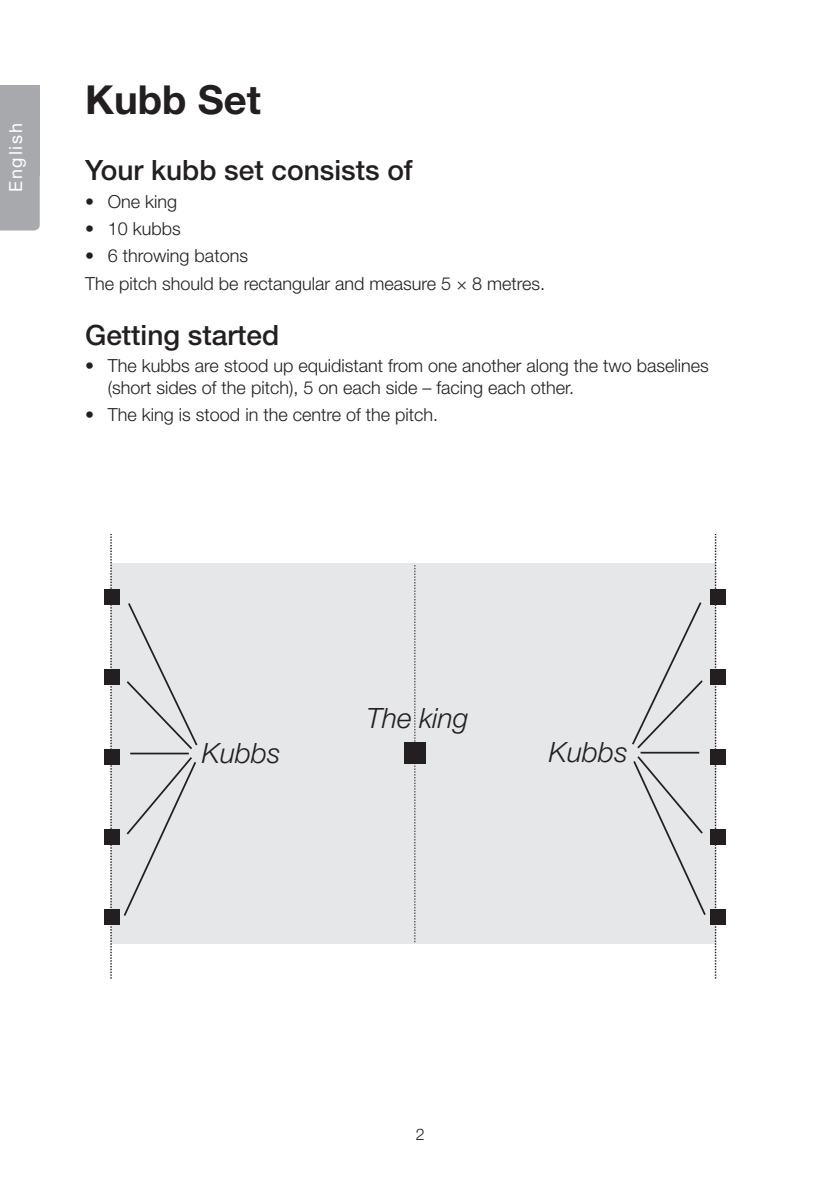
<style>
.page{position:relative;width:840px;height:1191px;background:#fff}
.page>*{position:absolute;margin:0;border:0;box-sizing:border-box;transform-origin:0 0}
.t1{font:700 40px "Helvetica Neue LT Std";color:#231f20}
.t2{font:500 28px "Helvetica Neue LT Std";color:#231f20}
.t3{font:italic 300 28px "Helvetica Neue LT Std";color:#231f20}
.t4{font:300 18px/27.2px "Helvetica Neue LT Std";color:#231f20}
.t5{font:18px "Helvetica Neue LT Std";letter-spacing:.1em;color:#fff}
.t6{font:300 16px "Helvetica Neue LT Std";color:#231f20}
</style>
<div class="page">
<div style="left:0;top:176px;width:40px;height:54px;background:#a8a9ad"></div>
<div style="left:0;top:85px;width:40px;height:91px;background:#a8a9ad"></div>
<div style="left:111px;top:563px;width:604px;height:380px;background:#e6e7e9"></div>
<div style="left:104px;top:909px;width:15px;height:16px;background:#231f20"></div>
<div style="left:104px;top:829px;width:15px;height:16px;background:#231f20"></div>
<div style="left:104px;top:749px;width:15px;height:16px;background:#231f20"></div>
<div style="left:104px;top:669px;width:15px;height:16px;background:#231f20"></div>
<div style="left:104px;top:589px;width:15px;height:16px;background:#231f20"></div>
<div style="left:709px;top:909px;width:16px;height:16px;background:#231f20"></div>
<div style="left:709px;top:829px;width:16px;height:16px;background:#231f20"></div>
<div style="left:709px;top:749px;width:16px;height:16px;background:#231f20"></div>
<div style="left:709px;top:669px;width:16px;height:16px;background:#231f20"></div>
<div style="left:709px;top:589px;width:16px;height:16px;background:#231f20"></div>
<div style="left:404px;top:742px;width:21px;height:21px;background:#231f20"></div>
<svg style="left:110px;top:535px;width:2px;height:444px"></svg>
<svg style="left:714px;top:536px;width:1px;height:443px"></svg>
<svg style="left:414px;top:565px;width:1px;height:377px"></svg>
<svg style="left:123px;top:603px;width:75px;height:313px"></svg>
<svg style="left:632px;top:602px;width:74px;height:313px"></svg>
<hr style="left:130px;top:752px;width:59px;height:2px;background:#231f20">
<hr style="left:640px;top:752px;width:58px;height:1px;background:#231f20">
<p class="t5" style="left:5px;top:192px;width:71px;rotate:-90deg">English</p>
<h1 class="t1" style="left:85px;top:75px;width:177px">Kubb Set</h1>
<h2 class="t2" style="left:85px;top:154px;width:329px">Your kubb set consists of</h2>
<p class="t4" style="left:85px;top:187px;width:94px">• One king</p>
<p class="t4" style="left:85px;top:214px;width:97px">• 10 kubbs</p>
<p class="t4" style="left:85px;top:242px;width:461px">• 6 throwing batons<br>The pitch should be rectangular and measure 5 × 8 metres.</p>
<h2 class="t2" style="left:85px;top:318px;width:195px">Getting started</h2>
<p class="t4" style="left:108px;top:354px;width:602px;line-height:21.6px;text-indent:-23px">• The kubbs are stood up equidistant from one another along the two baselines (short sides of the pitch), 5 on each side – facing each other.</p>
<p class="t4" style="left:85px;top:400px;width:354px">• The king is stood in the centre of the pitch.</p>
<h2 class="t3" style="left:366px;top:701px;width:103px">The king</h2>
<h2 class="t3" style="left:202px;top:736px;width:80px">Kubbs</h2>
<h2 class="t3" style="left:548px;top:735px;width:80px">Kubbs</h2>
<p class="t6" style="left:415px;top:1124px;width:10px">2</p>
</div>
